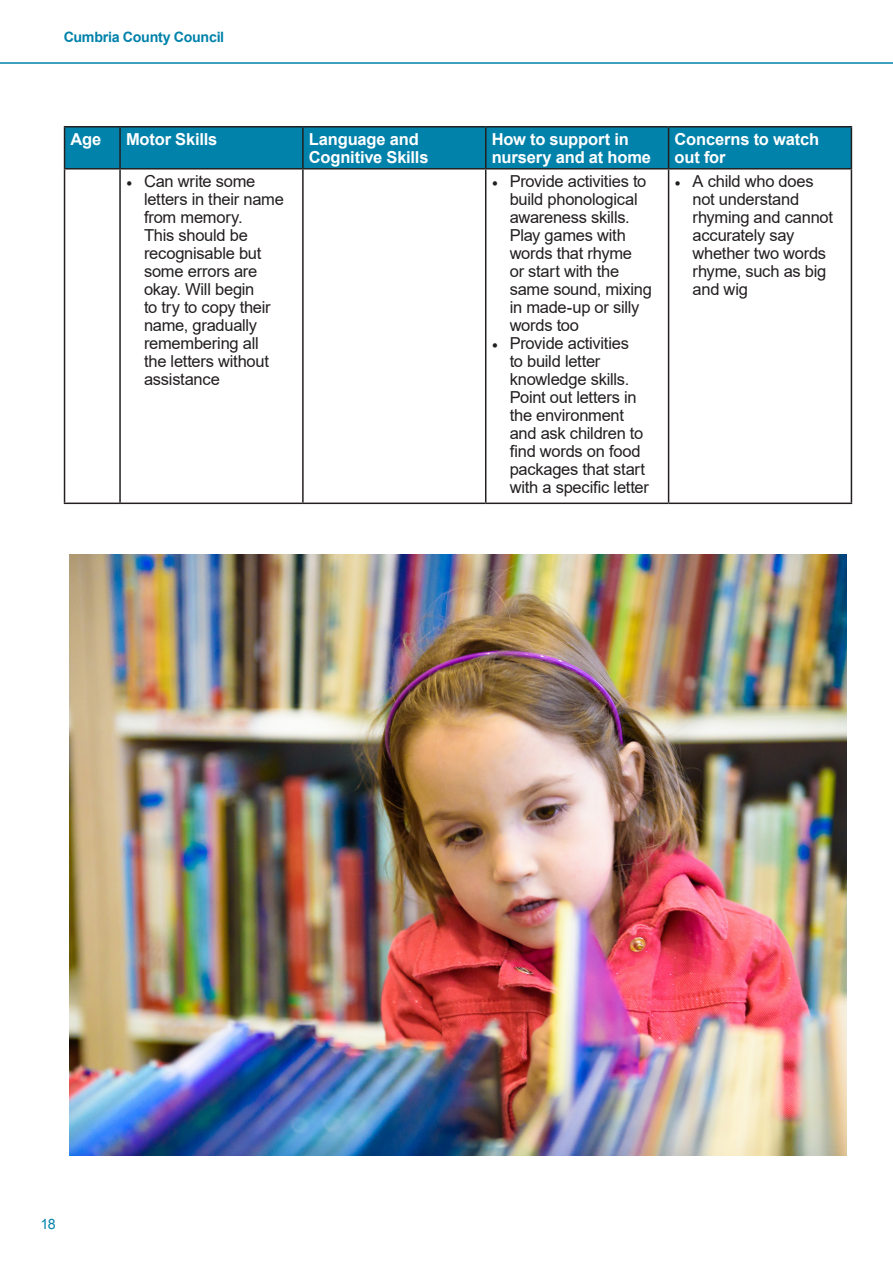
<style>
.page{position:relative;width:893px;height:1263px;background:#fff}
.page>*{position:absolute;margin:0;border:0;box-sizing:border-box;transform-origin:0 0}
.t1{font:16.5px/18px "Arial";letter-spacing:-.015em;color:#231f20}
.t2{font:700 16.5px/18px "Arial";letter-spacing:-.01em;color:#fff}
.t3{font:700 14.25px "Arial";letter-spacing:-.02em;color:#0082aa}
.t4{font:14.25px "Arial";color:#0082aa}
.s1{font-family:"Minion Pro"}
</style>
<div class="page">
<hr style="left:0;top:62px;width:893px;height:2px;background:#0082aa">
<div style="left:65px;top:128px;width:786px;height:40px;background:#0082aa"></div>
<hr style="left:64px;top:126px;width:56px;height:2px;background:#231f20">
<hr style="left:64px;top:128px;width:1px;height:40px;background:#231f20">
<hr style="left:120px;top:126px;width:183px;height:2px;background:#231f20">
<hr style="left:119px;top:128px;width:2px;height:40px;background:#231f20">
<hr style="left:303px;top:126px;width:183px;height:2px;background:#231f20">
<hr style="left:302px;top:128px;width:2px;height:40px;background:#231f20">
<hr style="left:486px;top:126px;width:183px;height:2px;background:#231f20">
<hr style="left:485px;top:128px;width:1px;height:40px;background:#231f20">
<hr style="left:669px;top:126px;width:183px;height:2px;background:#231f20">
<hr style="left:668px;top:128px;width:1px;height:40px;background:#231f20">
<hr style="left:851px;top:128px;width:1px;height:40px;background:#231f20">
<hr style="left:64px;top:168px;width:56px;height:2px;background:#231f20">
<hr style="left:64px;top:170px;width:1px;height:333px;background:#231f20">
<hr style="left:120px;top:168px;width:183px;height:2px;background:#231f20">
<hr style="left:119px;top:170px;width:2px;height:333px;background:#231f20">
<hr style="left:303px;top:168px;width:183px;height:2px;background:#231f20">
<hr style="left:302px;top:170px;width:2px;height:333px;background:#231f20">
<hr style="left:486px;top:168px;width:183px;height:2px;background:#231f20">
<hr style="left:485px;top:170px;width:1px;height:333px;background:#231f20">
<hr style="left:669px;top:168px;width:183px;height:2px;background:#231f20">
<hr style="left:668px;top:170px;width:1px;height:333px;background:#231f20">
<hr style="left:851px;top:170px;width:1px;height:333px;background:#231f20">
<hr style="left:64px;top:503px;width:56px;height:1px;background:#231f20">
<hr style="left:120px;top:503px;width:183px;height:1px;background:#231f20">
<hr style="left:303px;top:503px;width:183px;height:1px;background:#231f20">
<hr style="left:486px;top:503px;width:183px;height:1px;background:#231f20">
<hr style="left:669px;top:503px;width:183px;height:1px;background:#231f20">
<img style="left:69px;top:554px;width:777px;height:601px">
<p class="t3" style="left:64px;top:27px;width:162px">Cumbria County Council</p>
<p class="t2" style="left:71px;top:130px;width:32px">Age</p>
<p class="t2" style="left:126px;top:130px;width:93px">Motor Skills</p>
<p class="t2" style="left:309px;top:130px;width:121px">Language and<br>Cognitive Skills</p>
<p class="t2" style="left:492px;top:130px;width:161px">How to support in nursery and at home</p>
<p class="t2" style="left:675px;top:130px;width:146px">Concerns to watch out for</p>
<p class="t1" style="left:144px;top:172px;width:141px;text-indent:-18px"><span class="s1">•</span> Can write some letters in their name from memory.<br>This should be recognisable but some errors are okay. Will begin<br>to try to copy their name, gradually remembering all the letters without assistance</p>
<p class="t1" style="left:510px;top:172px;width:144px;text-indent:-18px"><span class="s1">•</span> Provide activities to build phonological awareness skills.<br>Play games with words that rhyme<br>or start with the same sound, mixing in made-up or silly words too</p>
<p class="t1" style="left:693px;top:172px;width:142px;text-indent:-18px"><span class="s1">•</span> A child who does not understand rhyming and cannot accurately say whether two words rhyme, such as big and wig</p>
<p class="t1" style="left:510px;top:334px;width:141px;text-indent:-18px"><span class="s1">•</span> Provide activities<br>to build letter knowledge skills.<br>Point out letters in the environment and ask children to find words on food packages that start with a specific letter</p>
<p class="t4" style="left:41px;top:1214px;width:17px">18</p>
</div>
